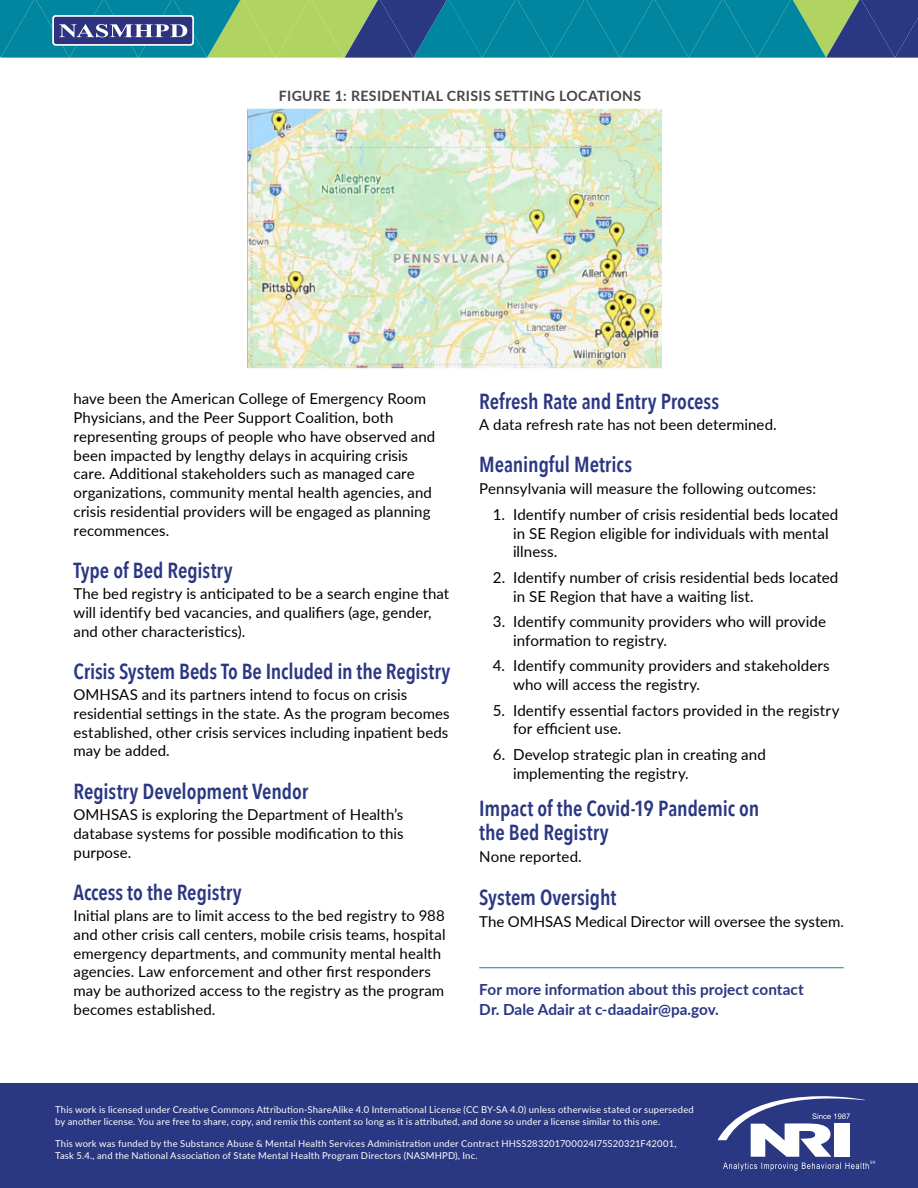
<style>
.page{position:relative;width:918px;height:1188px;background:#fff}
.page>*{position:absolute;margin:0;border:0;box-sizing:border-box;transform-origin:0 0}
.t1{font:600 21.75px/24px "Avenir Next Condensed";letter-spacing:-.005em;color:#2a3782;scale:.96 1}
.t2{font:700 15.3px/20.2px "Lato";color:#2a3782}
.t3{font:15.15px/18.8px "Lato";letter-spacing:.005em;color:#000}
.t4{font:15px/18.8px "Lato";letter-spacing:.005em;color:#000}
.t5{font:700 14.25px "Lato";letter-spacing:.025em;color:#464547}
.t6{font:9.45px/12px "Lato";letter-spacing:.02em;color:#fff}
</style>
<div class="page">
<svg style="left:0;top:0;width:918px;height:58px;background:#328790"></svg>
<img style="left:248px;top:108px;width:413px;height:262px">
<hr style="left:479px;top:967px;width:365px;height:1px;background:#00879f">
<div style="left:0;top:1083px;width:918px;height:105px;background:#2a3782"></div>
<svg style="left:718px;top:1096px;width:157px;height:75px"></svg>
<p class="t5" style="left:279px;top:85px;width:364px">FIGURE 1: RESIDENTIAL CRISIS SETTING LOCATIONS</p>
<p class="t4" style="left:74px;top:389px;width:363px">have been the American College of Emergency Room Physicians, and the Peer Support Coalition, both representing groups of people who have observed and been impacted by lengthy delays in acquiring crisis care. Additional stakeholders such as managed care organizations, community mental health agencies, and crisis residential providers will be engaged as planning recommences.</p>
<h1 class="t1" style="left:74px;top:558px;width:167px">Type of Bed Registry</h1>
<p class="t4" style="left:74px;top:584px;width:377px">The bed registry is anticipated to be a search engine that will identify bed vacancies, and qualifiers (age, gender, and other characteristics).</p>
<h1 class="t1" style="left:74px;top:659px;width:394px">Crisis System Beds To Be Included in the Registry</h1>
<p class="t4" style="left:74px;top:685px;width:378px">OMHSAS and its partners intend to focus on crisis residential settings in the state. As the program becomes established, other crisis services including inpatient beds may be added.</p>
<h1 class="t1" style="left:74px;top:779px;width:246px">Registry Development Vendor</h1>
<p class="t4" style="left:74px;top:805px;width:332px;text-align:justify">OMHSAS is exploring the Department of Health’s database systems for possible modification to this purpose.</p>
<h1 class="t1" style="left:74px;top:880px;width:177px">Access to the Registry</h1>
<p class="t4" style="left:74px;top:906px;width:374px">Initial plans are to limit access to the bed registry to 988 and other crisis call centers, mobile crisis teams, hospital emergency departments, and community mental health agencies. Law enforcement and other first responders may be authorized access to the registry as the program becomes established.</p>
<h1 class="t1" style="left:479px;top:389px;width:251px">Refresh Rate and Entry Process</h1>
<p class="t4" style="left:479px;top:414px;width:299px">A data refresh rate has not been determined.</p>
<h1 class="t1" style="left:479px;top:452px;width:161px">Meaningful Metrics</h1>
<p class="t4" style="left:479px;top:479px;width:338px">Pennsylvania will measure the following outcomes:</p>
<p class="t3" style="left:513px;top:504px;width:327px;text-indent:-20px">1. Identify number of crisis residential beds located in SE Region eligible for individuals with mental illness.</p>
<p class="t3" style="left:513px;top:567px;width:327px;text-indent:-20px">2. Identify number of crisis residential beds located in SE Region that have a waiting list.</p>
<p class="t3" style="left:513px;top:612px;width:315px;text-indent:-20px">3. Identify community providers who will provide information to registry.</p>
<p class="t3" style="left:513px;top:656px;width:318px;text-indent:-20px">4. Identify community providers and stakeholders who will access the registry.</p>
<p class="t3" style="left:513px;top:700px;width:328px;text-indent:-20px">5. Identify essential factors provided in the registry for efficient use.</p>
<p class="t3" style="left:513px;top:744px;width:254px;text-indent:-20px">6. Develop strategic plan in creating and implementing the registry.</p>
<h1 class="t1" style="left:479px;top:796px;width:293px">Impact of the Covid-19 Pandemic on the Bed Registry</h1>
<p class="t4" style="left:479px;top:847px;width:104px">None reported.</p>
<h1 class="t1" style="left:479px;top:884px;width:144px">System Oversight</h1>
<p class="t4" style="left:479px;top:911px;width:366px">The OMHSAS Medical Director will oversee the system.</p>
<p class="t2" style="left:479px;top:979px;width:326px">For more information about this project contact<br>Dr. Dale Adair at c-daadair@pa.gov.</p>
<p class="t6" style="left:55px;top:1103px;width:640px">This work is licensed under Creative Commons Attribution-ShareAlike 4.0 International License (CC BY-SA 4.0) unless otherwise stated or superseded by another license. You are free to share, copy, and remix this content so long as it is attributed, and done so under a license similar to this one.</p>
<p class="t6" style="left:55px;top:1137px;width:623px">This work was funded by the Substance Abuse &amp; Mental Health Services Administration under Contract HHSS283201700024I75S20321F42001,<br>Task 5.4., and the National Association of State Mental Health Program Directors (NASMHPD), Inc.</p>
</div>
